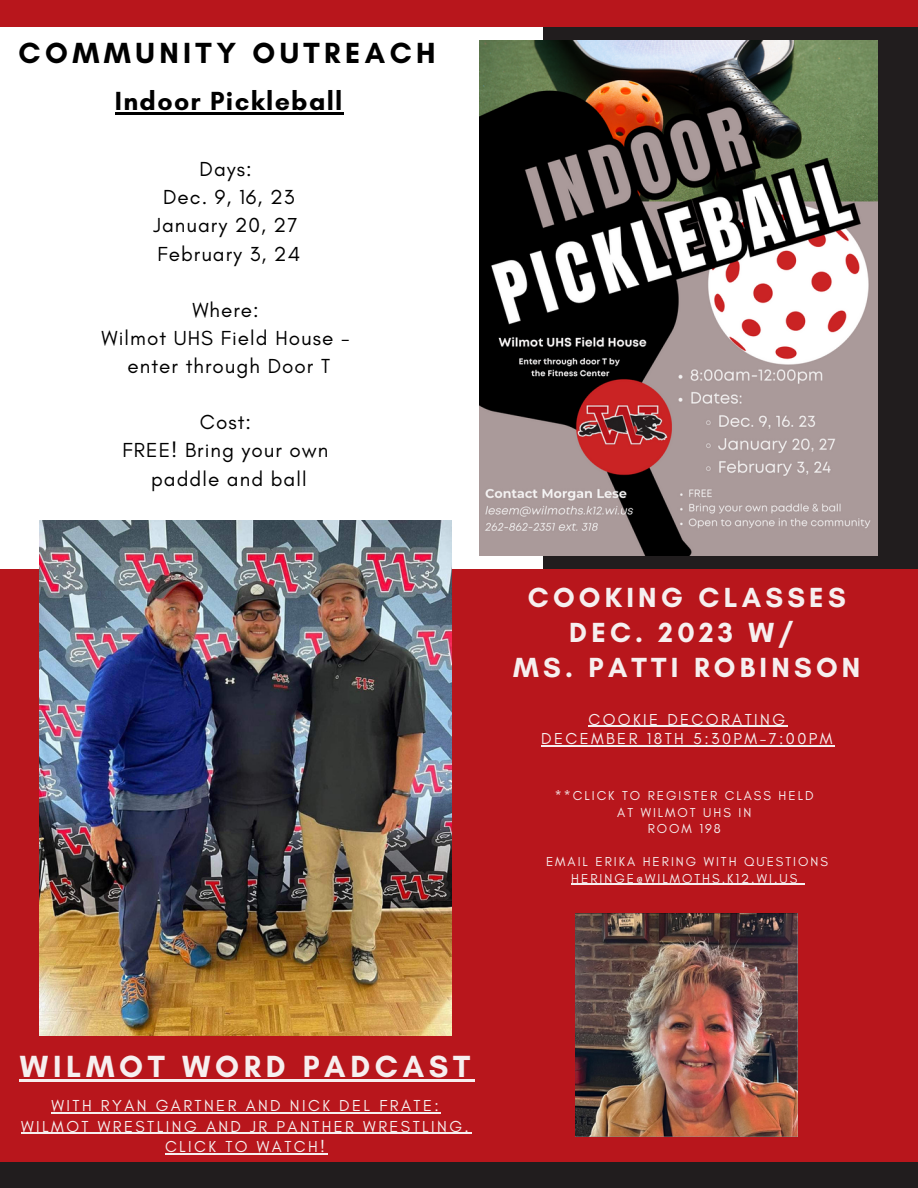
<style>
.page{position:relative;width:918px;height:1188px;background:#fff}
.page>*{position:absolute;margin:0;border:0;box-sizing:border-box;transform-origin:0 0}
.t1{font:700 31.2px "Glacial Indifference";letter-spacing:.15em;color:#f6efef}
.t2{font:700 29.7px "Glacial Indifference";letter-spacing:.15em;color:#000}
.t3{font:700 28.2px "Glacial Indifference";letter-spacing:.15em;color:#f6efef}
.t4{font:700 26.7px "Glacial Indifference";letter-spacing:.05em;color:#000}
.t5{font:20.7px "Glacial Indifference";letter-spacing:.05em;color:#000}
.t6{font:16.2px/20.2px "Glacial Indifference";letter-spacing:.15em;color:#f6efef;text-align:center}
.t7{font:13.2px "Glacial Indifference";letter-spacing:.15em;color:#f6efef}
</style>
<div class="page">
<div style="left:543px;top:13px;width:375px;height:642px;background:#211d1e"></div>
<div style="left:0;top:569px;width:918px;height:602px;background:#b8161c"></div>
<div style="left:0;top:0;width:918px;height:26px;background:#b8161c"></div>
<div style="left:0;top:1162px;width:918px;height:26px;background:#211d1e"></div>
<img style="left:479px;top:40px;width:398px;height:516px">
<img style="left:576px;top:914px;width:221px;height:222px">
<img style="left:39px;top:521px;width:412px;height:515px">
<hr style="left:115px;top:112px;width:229px;height:2px;background:#000">
<hr style="left:20px;top:1079px;width:455px;height:2px;background:#f6efef">
<hr style="left:51px;top:1113px;width:390px;height:1px;background:#f6efef">
<hr style="left:21px;top:1133px;width:450px;height:1px;background:#f6efef">
<hr style="left:165px;top:1153px;width:163px;height:1px;background:#f6efef">
<hr style="left:588px;top:726px;width:200px;height:1px;background:#f6efef">
<hr style="left:541px;top:745px;width:294px;height:2px;background:#f6efef">
<hr style="left:571px;top:884px;width:228px;height:1px;background:#f6efef">
<p class="t2" style="left:19px;top:35px;width:418px">COMMUNITY OUTREACH</p>
<p class="t4" style="left:115px;top:84px;width:229px">Indoor Pickleball</p>
<p class="t5" style="left:200px;top:156px;width:53px">Days:</p>
<p class="t5" style="left:163px;top:185px;width:133px">Dec. 9, 16, 23</p>
<p class="t5" style="left:154px;top:213px;width:146px">January 20, 27</p>
<p class="t5" style="left:157px;top:241px;width:144px">February 3, 24</p>
<p class="t5" style="left:192px;top:297px;width:68px">Where:</p>
<p class="t5" style="left:102px;top:325px;width:249px">Wilmot UHS Field House -</p>
<p class="t5" style="left:128px;top:353px;width:204px">enter through Door T</p>
<p class="t5" style="left:200px;top:410px;width:53px">Cost:</p>
<p class="t5" style="left:123px;top:438px;width:207px">FREE! Bring your own</p>
<p class="t5" style="left:151px;top:466px;width:157px">paddle and ball</p>
<p class="t3" style="left:528px;top:580px;width:319px">COOKING CLASSES</p>
<p class="t3" style="left:569px;top:615px;width:225px">DEC. 2023 W/</p>
<p class="t3" style="left:513px;top:650px;width:349px">MS. PATTI ROBINSON</p>
<p class="t6" style="left:588px;top:709px;width:198px">COOKIE DECORATING</p>
<p class="t6" style="left:541px;top:729px;width:293px">DECEMBER 18TH 5:30PM-7:00PM</p>
<p class="t7" style="left:555px;top:788px;width:260px">**CLICK TO REGISTER CLASS HELD</p>
<p class="t7" style="left:617px;top:804px;width:136px">AT WILMOT UHS IN</p>
<p class="t7" style="left:648px;top:821px;width:75px">ROOM 198</p>
<p class="t7" style="left:546px;top:854px;width:284px">EMAIL ERIKA HERING WITH QUESTIONS</p>
<p class="t7" style="left:571px;top:870px;width:228px">HERINGE@WILMOTHS.K12.WI.US</p>
<p class="t1" style="left:20px;top:1047px;width:452px">WILMOT WORD PADCAST</p>
<p class="t6" style="left:51px;top:1096px;width:389px">WITH RYAN GARTNER AND NICK DEL FRATE:</p>
<p class="t6" style="left:21px;top:1116px;width:449px">WILMOT WRESTLING AND JR PANTHER WRESTLING.<br>CLICK TO WATCH!</p>
</div>
